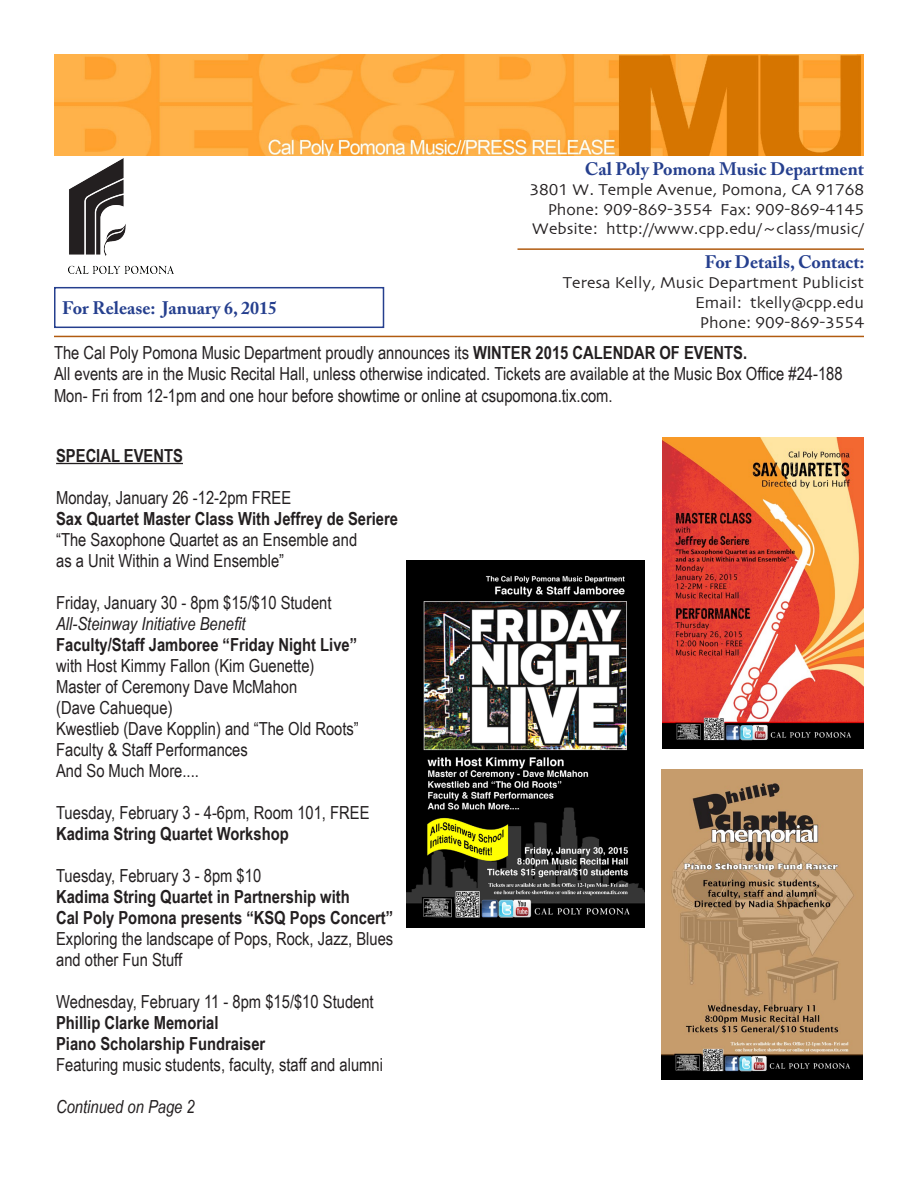
<style>
.page{position:relative;width:918px;height:1188px;background:#fff}
.page>*{position:absolute;margin:0;border:0;box-sizing:border-box;transform-origin:0 0}
.t1{font:18px/21.6px "Arial Narrow";color:#231f20}
.t2{font:700 18px "Arial Narrow";color:#231f20}
.t3{font:700 18px "Adobe Caslon Pro";color:#253f8e}
.t4{font:italic 18px "Arial Narrow";color:#231f20}
.t5{font:16.5px "Skia";color:#231f20}
.s1{font-weight:700}
</style>
<div class="page">
<img style="left:68px;top:159px;width:106px;height:115px">
<hr style="left:518px;top:248px;width:346px;height:2px;background:#b15b10">
<div style="left:54px;top:287px;width:330px;height:41px;border:2px solid #253f8e"></div>
<hr style="left:54px;top:336px;width:810px;height:1px;background:#b15b10">
<img style="left:54px;top:54px;width:810px;height:101px">
<hr style="left:56px;top:463px;width:127px;height:1px;background:#231f20">
<img style="left:406px;top:561px;width:238px;height:367px">
<img style="left:662px;top:438px;width:201px;height:310px">
<img style="left:662px;top:770px;width:200px;height:310px">
<p class="t3" style="left:585px;top:158px;width:281px">Cal Poly Pomona Music Department</p>
<p class="t5" style="left:529px;top:180px;width:336px">3801 W. Temple Avenue, Pomona, CA 91768</p>
<p class="t5" style="left:548px;top:199px;width:318px">Phone: 909-869-3554 Fax: 909-869-4145</p>
<p class="t5" style="left:532px;top:219px;width:334px">Website: http://www.cpp.edu/~class/music/</p>
<p class="t3" style="left:705px;top:252px;width:161px">For Details, Contact:</p>
<p class="t5" style="left:563px;top:273px;width:303px">Teresa Kelly, Music Department Publicist</p>
<p class="t5" style="left:695px;top:293px;width:171px">Email: tkelly@cpp.edu</p>
<p class="t5" style="left:700px;top:313px;width:166px">Phone: 909-869-3554</p>
<p class="t3" style="left:62px;top:297px;width:216px">For Release: January 6, 2015</p>
<p class="t1" style="left:54px;top:341px;width:695px">The Cal Poly Pomona Music Department proudly announces its <span class="s1">WINTER 2015 CALENDAR OF EVENTS.</span></p>
<p class="t1" style="left:54px;top:362px;width:790px">All events are in the Music Recital Hall, unless otherwise indicated. Tickets are available at the Music Box Office #24-188<br>Mon- Fri from 12-1pm and one hour before showtime or online at csupomona.tix.com.</p>
<p class="t2" style="left:56px;top:442px;width:128px">SPECIAL EVENTS</p>
<p class="t1" style="left:56px;top:486px;width:237px">Monday, January 26 -12-2pm FREE</p>
<p class="t2" style="left:56px;top:505px;width:343px">Sax Quartet Master Class With Jeffrey de Seriere</p>
<p class="t1" style="left:56px;top:528px;width:303px">“The Saxophone Quartet as an Ensemble and</p>
<p class="t1" style="left:56px;top:549px;width:230px">as a Unit Within a Wind Ensemble”</p>
<p class="t1" style="left:56px;top:591px;width:277px">Friday, January 30 - 8pm $15/$10 Student</p>
<p class="t4" style="left:56px;top:611px;width:191px">All-Steinway Initiative Benefit</p>
<p class="t2" style="left:56px;top:631px;width:303px">Faculty/Staff Jamboree “Friday Night Live”</p>
<p class="t1" style="left:56px;top:654px;width:260px">with Host Kimmy Fallon (Kim Guenette)</p>
<p class="t1" style="left:56px;top:675px;width:243px">Master of Ceremony Dave McMahon</p>
<p class="t1" style="left:56px;top:696px;width:118px">(Dave Cahueque)</p>
<p class="t1" style="left:56px;top:717px;width:304px">Kwestlieb (Dave Kopplin) and “The Old Roots”</p>
<p class="t1" style="left:56px;top:738px;width:193px">Faculty &amp; Staff Performances</p>
<p class="t1" style="left:56px;top:759px;width:144px">And So Much More....</p>
<p class="t1" style="left:56px;top:801px;width:315px">Tuesday, February 3 - 4-6pm, Room 101, FREE</p>
<p class="t2" style="left:56px;top:820px;width:234px">Kadima String Quartet Workshop</p>
<p class="t1" style="left:56px;top:864px;width:207px">Tuesday, February 3 - 8pm $10</p>
<p class="t2" style="left:56px;top:883px;width:295px">Kadima String Quartet in Partnership with</p>
<p class="t2" style="left:56px;top:904px;width:339px">Cal Poly Pomona presents “KSQ Pops Concert”</p>
<p class="t1" style="left:56px;top:927px;width:339px;line-height:21px">Exploring the landscape of Pops, Rock, Jazz, Blues and other Fun Stuff</p>
<p class="t1" style="left:56px;top:990px;width:319px">Wednesday, February 11 - 8pm $15/$10 Student</p>
<p class="t2" style="left:56px;top:1009px;width:164px">Phillip Clarke Memorial</p>
<p class="t2" style="left:56px;top:1030px;width:211px">Piano Scholarship Fundraiser</p>
<p class="t1" style="left:56px;top:1053px;width:328px">Featuring music students, faculty, staff and alumni</p>
<p class="t4" style="left:56px;top:1094px;width:140px">Continued on Page 2</p>
</div>
